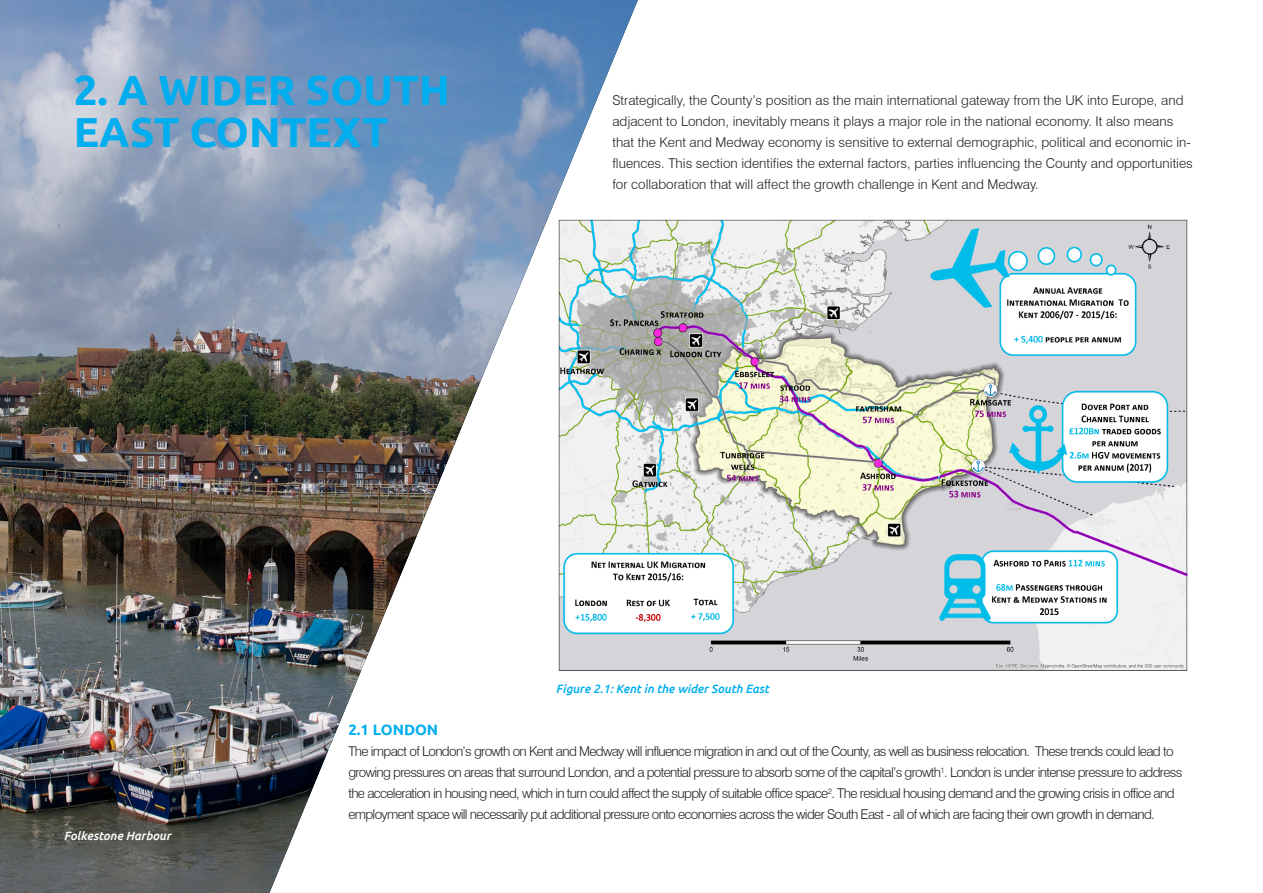
<style>
.page{position:relative;width:1263px;height:893px;background:#fff}
.page>*{position:absolute;margin:0;border:0;box-sizing:border-box;transform-origin:0 0}
.t1{font:700 42px/42px "Ubuntu";color:#00aeef}
.t2{font:700 15px "Ubuntu";color:#00aeef}
.Body_Copy_-_Main_Par{font:300 13.5px/21px "Swiss 721 BT";letter-spacing:-.05em;color:#231f20}
.Body_Copy_-_Main_Par-2{font:300 13.5px/21px "Swiss 721 BT";color:#231f20}
.t3{font:italic 500 12px "Ubuntu";color:#00aeef}
.t4{font:italic 500 12px "Ubuntu";color:#fff}
</style>
<div class="page">
<img style="left:0;top:0;width:638px;height:893px">
<img style="left:556px;top:209px;width:632px;height:471px">
<h1 class="t1" style="left:74px;top:68px;width:378px">2. A WIDER SOUTH<br>EAST CONTEXT</h1>
<p class="Body_Copy_-_Main_Par-2" style="left:612px;top:90px;width:582px">Strategically, the County’s position as the main international gateway from the UK into Europe, and adjacent to London, inevitably means it plays a major role in the national economy. It also means that the Kent and Medway economy is sensitive to external demographic, political and economic in&shy;fluences. This section identifies the external factors, parties influencing the County and opportunities for collaboration that will affect the growth challenge in Kent and Medway.</p>
<p class="t3" style="left:556px;top:681px;width:214px">Figure 2.1: Kent in the wider South East</p>
<p class="t4" style="left:64px;top:828px;width:109px">Folkestone Harbour</p>
<h3 class="t2" style="left:348px;top:721px;width:91px">2.1 LONDON</h3>
<p class="Body_Copy_-_Main_Par" style="left:348px;top:741px;width:836px">The impact of London’s growth on Kent and Medway will influence migration in and out of the County, as well as business relocation. These trends could lead to growing pressures on areas that surround London, and a potential pressure to absorb some of the capital’s growth<sup>1</sup>. London is under intense pressure to address the acceleration in housing need, which in turn could affect the supply of suitable office space<sup>2</sup>. The residual housing demand and the growing crisis in office and employment space will necessarily put additional pressure onto economies across the wider South East - all of which are facing their own growth in demand.</p>
</div>
